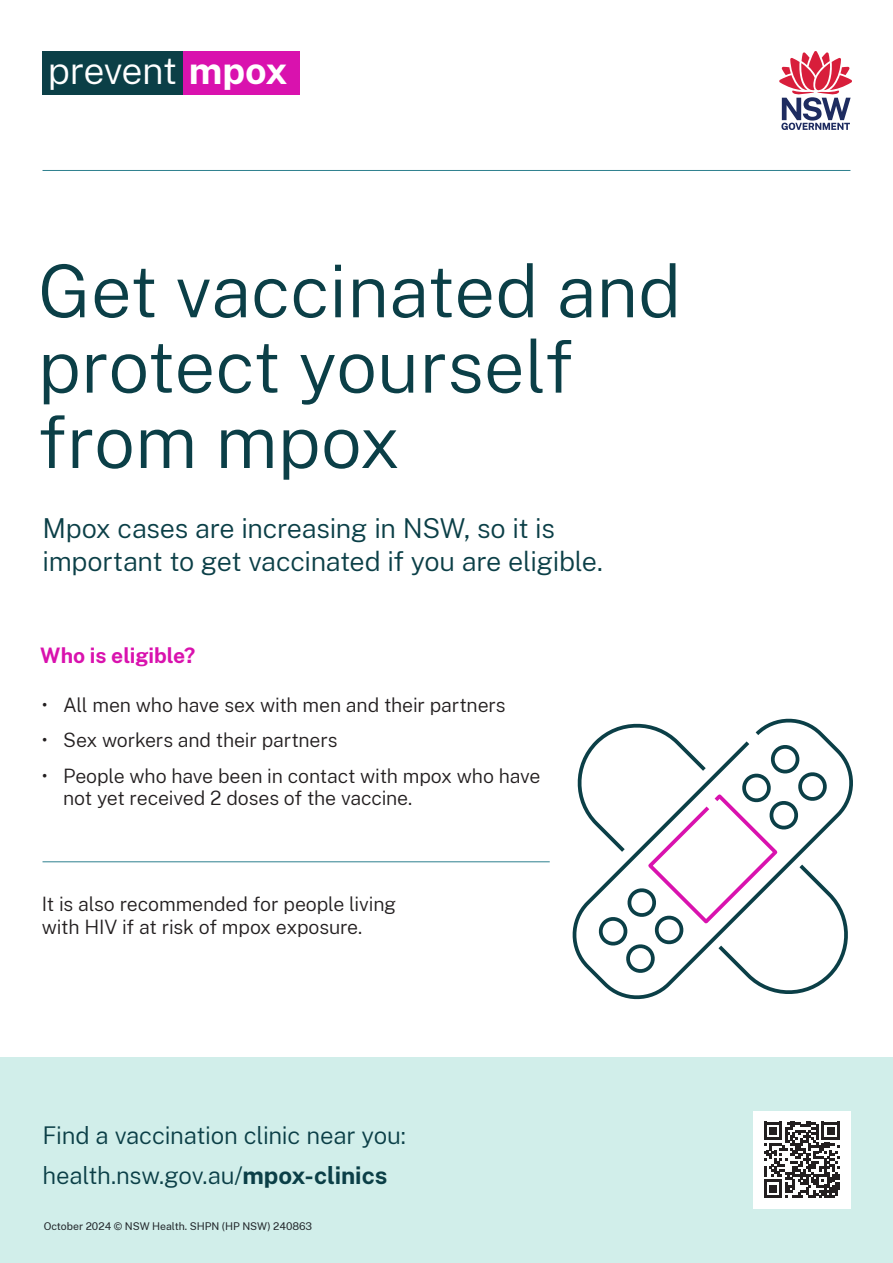
<style>
.page{position:relative;width:893px;height:1263px;background:#fff}
.page>*{position:absolute;margin:0;border:0;box-sizing:border-box;transform-origin:0 0}
.t1{font:300 72.75px/75.3px "Public Sans";color:#0b3f47}
.t2{font:300 37.65px "Public Sans";letter-spacing:-.025em;color:#fff}
.t3{font:300 27px/33px "Public Sans";letter-spacing:-.015em;color:#0b3f47}
.t4{font:300 24px "Public Sans";letter-spacing:-.01em;color:#0b3f47}
.t5{font:700 21px "Public Sans";letter-spacing:-.005em;color:#d912ae}
.t6{font:300 19.5px/22.5px "Public Sans";letter-spacing:-.01em;color:#231f20}
.Body{font:10.5px "Public Sans";color:#22272b}
.s1{font-weight:700}
</style>
<div class="page">
<div style="left:0;top:1057px;width:893px;height:206px;background:#d1eeea"></div>
<svg style="left:779px;top:51px;width:73px;height:79px"></svg>
<div style="left:753px;top:1111px;width:97px;height:97px;background:#fff"></div>
<svg style="left:764px;top:1122px;width:76px;height:76px"></svg>
<hr style="left:43px;top:170px;width:807px;height:1px;background:#2e808e">
<div style="left:43px;top:51px;width:142px;height:44px;background:#0b3f47"></div>
<div style="left:183px;top:51px;width:117px;height:44px;background:#d912ae"></div>
<hr style="left:43px;top:861px;width:507px;height:1px;background:#2e808e">
<svg style="left:572px;top:718px;width:281px;height:282px"></svg>
<svg style="left:594px;top:740px;width:237px;height:233px"></svg>
<h2 class="t2" style="left:48px;top:44px;width:241px">prevent <span class="s1">mpox</span></h2>
<p class="t1" style="left:38px;top:250px;width:645px">Get vaccinated and protect yourself from mpox</p>
<p class="t3" style="left:43px;top:511px;width:562px">Mpox cases are increasing in NSW, so it is important to get vaccinated if you are eligible.</p>
<p class="t5" style="left:40px;top:640px;width:157px">Who is eligible?</p>
<p class="t6" style="left:42px;top:693px;width:465px">• All men who have sex with men and their partners</p>
<p class="t6" style="left:42px;top:728px;width:297px">• Sex workers and their partners</p>
<p class="t6" style="left:63px;top:763px;width:479px;text-indent:-21px">• People who have been in contact with mpox who have not yet received 2 doses of the vaccine.</p>
<p class="t6" style="left:42px;top:892px;width:356px">It is also recommended for people living with HIV if at risk of mpox exposure.</p>
<p class="t4" style="left:43px;top:1119px;width:365px">Find a vaccination clinic near you:</p>
<p class="t4" style="left:43px;top:1159px;width:346px">health.nsw.gov.au/<span class="s1">mpox-clinics</span></p>
<p class="Body" style="left:44px;top:1219px;width:270px">October 2024 © NSW Health. SHPN (HP NSW) 240863</p>
</div>
